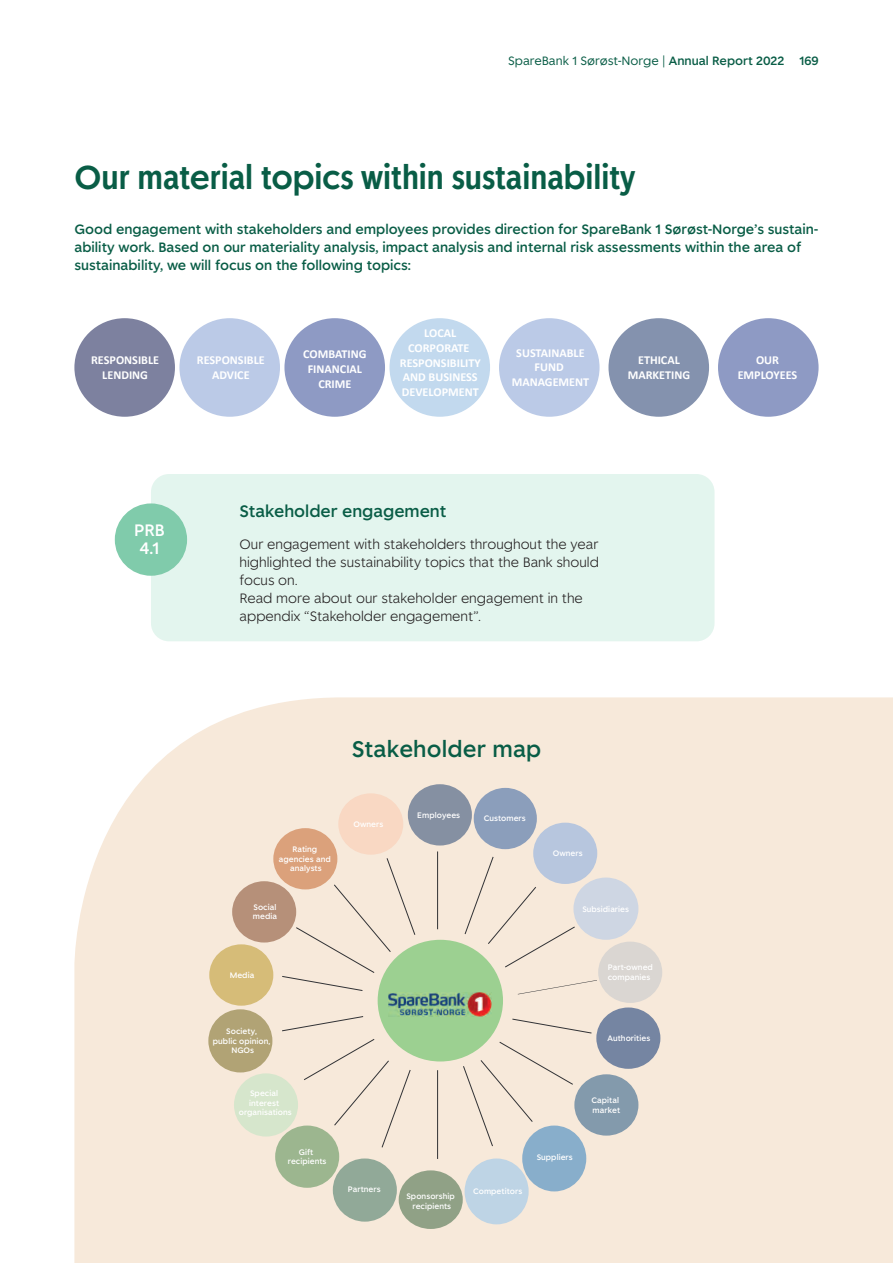
<style>
.page{position:relative;width:893px;height:1263px;background:#fff}
.page>*{position:absolute;margin:0;border:0;box-sizing:border-box;transform-origin:0 0}
.t1{font:500 33px "Spare Bank 1 Title";color:#095d46}
.t2{font:500 22.5px "Spare Bank 1";letter-spacing:.005em;color:#095d46}
.t3{font:500 16.5px "Spare Bank 1";color:#095d46}
.t4{font:500 16.5px/18px "Spare Bank 1";color:#fff;text-align:center}
.t5{font:500 13.5px/18px "Spare Bank 1";color:#095d46}
.t6{font:300 13.5px/18px "Spare Bank 1";color:#231f20}
.t7{font:700 12.15px/14.5px "Calibri";color:#fff;text-align:center}
.t8{font:12px "Spare Bank 1";color:#095d46}
.t9{font:500 12px "Spare Bank 1";color:#095d46}
.t10{font:500 7.95px/9.4px "Spare Bank 1";letter-spacing:.005em;color:#fff;text-align:center}
.s1{font-weight:500}
</style>
<div class="page">
<div style="left:74px;top:697px;width:819px;height:566px;background:#f7e9da"></div>
<div style="left:151px;top:474px;width:564px;height:167px;background:#e3f5ee;border-radius:18px"></div>
<div style="left:378px;top:940px;width:125px;height:121px;background:#9cd091;border-radius:50%"></div>
<hr style="left:437px;top:851px;width:1px;height:78px;background:#313235">
<div style="left:408px;top:784px;width:64px;height:61px;background:#8590a2;border-radius:50%"></div>
<div style="left:474px;top:788px;width:63px;height:61px;background:#8b9ebb;border-radius:50%"></div>
<div style="left:533px;top:823px;width:64px;height:61px;background:#b7c6de;border-radius:50%"></div>
<svg style="left:464px;top:856px;width:111px;height:112px;background:#ebe1d4"></svg>
<div style="left:573px;top:877px;width:65px;height:63px;background:#ced6e3;border-radius:50%"></div>
<svg style="left:518px;top:980px;width:79px;height:14px"></svg>
<div style="left:598px;top:942px;width:64px;height:61px;background:#dad6d2;border-radius:50%"></div>
<svg style="left:512px;top:1018px;width:80px;height:15px"></svg>
<div style="left:596px;top:1007px;width:64px;height:62px;background:#7585a2;border-radius:50%"></div>
<div style="left:574px;top:1074px;width:64px;height:61px;background:#839aac;border-radius:50%"></div>
<div style="left:522px;top:1125px;width:64px;height:66px;background:#88aecb;border-radius:50%"></div>
<svg style="left:463px;top:1041px;width:110px;height:106px;background:#e9e0d3"></svg>
<div style="left:465px;top:1158px;width:64px;height:66px;background:#bed4e5;border-radius:50%"></div>
<hr style="left:437px;top:1070px;width:1px;height:89px;background:#313235">
<div style="left:399px;top:1170px;width:64px;height:59px;background:#90a186;border-radius:50%"></div>
<div style="left:333px;top:1158px;width:64px;height:63px;background:#91a998;border-radius:50%"></div>
<div style="left:275px;top:1125px;width:64px;height:63px;background:#9cb68f;border-radius:50%"></div>
<svg style="left:303px;top:1039px;width:108px;height:109px;background:#ece2d1"></svg>
<div style="left:234px;top:1073px;width:64px;height:63px;background:#d6e6cc;border-radius:50%"></div>
<svg style="left:282px;top:1016px;width:82px;height:15px"></svg>
<div style="left:208px;top:1009px;width:64px;height:63px;background:#b1a375;border-radius:50%"></div>
<div style="left:209px;top:944px;width:64px;height:62px;background:#d6bc78;border-radius:50%"></div>
<div style="left:232px;top:881px;width:64px;height:61px;background:#b69079;border-radius:50%"></div>
<div style="left:273px;top:828px;width:64px;height:61px;background:#dba17b;border-radius:50%"></div>
<svg style="left:282px;top:858px;width:133px;height:133px"></svg>
<div style="left:338px;top:793px;width:65px;height:62px;background:#f9d8c3;border-radius:50%"></div>
<img style="left:389px;top:993px;width:102px;height:24px">
<div style="left:115px;top:503px;width:72px;height:73px;background:#80cbab;border-radius:50%"></div>
<div style="left:74px;top:318px;width:101px;height:99px;background:#7d819f;border-radius:50%"></div>
<div style="left:284px;top:318px;width:101px;height:99px;background:#8e9ac4;border-radius:50%"></div>
<div style="left:179px;top:318px;width:101px;height:99px;background:#bbcae7;border-radius:50%"></div>
<div style="left:389px;top:318px;width:101px;height:99px;background:#c2d9ee;border-radius:50%"></div>
<div style="left:608px;top:318px;width:101px;height:99px;background:#8492ae;border-radius:50%"></div>
<div style="left:499px;top:318px;width:101px;height:99px;background:#bbcae7;border-radius:50%"></div>
<div style="left:718px;top:318px;width:101px;height:99px;background:#8e9ac4;border-radius:50%"></div>
<h3 class="t8" style="left:508px;top:52px;width:278px">SpareBank 1 Sørøst-Norge | <span class="s1">Annual Report 2022</span></h3>
<h3 class="t9" style="left:799px;top:52px;width:21px">169</h3>
<h1 class="t1" style="left:74px;top:155px;width:562px">Our material topics within sustainability</h1>
<p class="t5" style="left:74px;top:220px;width:745px">Good engagement with stakeholders and employees provides direction for SpareBank 1 Sørøst-Norge’s sustain&shy;ability work. Based on our materiality analysis, impact analysis and internal risk assessments within the area of sustainability, we will focus on the following topics:</p>
<h3 class="t7" style="left:91px;top:353px;width:70px">RESPONSIBLE<br>LENDING</h3>
<h3 class="t7" style="left:197px;top:353px;width:70px">RESPONSIBLE<br>ADVICE</h3>
<h3 class="t7" style="left:303px;top:347px;width:65px">COMBATING<br>FINANCIAL<br>CRIME</h3>
<h3 class="t7" style="left:400px;top:326px;width:82px">LOCAL<br>CORPORATE<br>RESPONSIBILITY<br>AND BUSINESS<br>DEVELOPMENT</h3>
<h3 class="t7" style="left:512px;top:345px;width:79px">SUSTAINABLE<br>FUND<br>MANAGEMENT</h3>
<h3 class="t7" style="left:628px;top:353px;width:64px">ETHICAL<br>MARKETING</h3>
<h3 class="t7" style="left:738px;top:353px;width:61px">OUR<br>EMPLOYEES</h3>
<h3 class="t3" style="left:240px;top:501px;width:208px">Stakeholder engagement</h3>
<h3 class="t4" style="left:134px;top:520px;width:32px">PRB<br>4.1</h3>
<h3 class="t6" style="left:240px;top:535px;width:361px">Our engagement with stakeholders throughout the year highlighted the sustainability topics that the Bank should focus on.<br>Read more about our stakeholder engagement in the appendix “Stakeholder engagement”.</h3>
<h2 class="t2" style="left:352px;top:734px;width:191px">Stakeholder map</h2>
<p class="t10" style="left:279px;top:845px;width:54px">Rating agencies and analysts</p>
<p class="t10" style="left:253px;top:902px;width:26px;text-align:left">Social media</p>
<p class="t10" style="left:353px;top:819px;width:31px">Owners</p>
<p class="t10" style="left:230px;top:970px;width:26px">Media</p>
<p class="t10" style="left:213px;top:1026px;width:59px">Society,<br>public opinion,<br>NGOs</p>
<p class="t10" style="left:239px;top:1088px;width:55px">Special interest organisations</p>
<p class="t10" style="left:288px;top:1147px;width:40px">Gift recipients</p>
<p class="t10" style="left:348px;top:1184px;width:34px">Partners</p>
<p class="t10" style="left:417px;top:810px;width:44px">Employees</p>
<p class="t10" style="left:484px;top:813px;width:44px">Customers</p>
<p class="t10" style="left:553px;top:848px;width:31px">Owners</p>
<p class="t10" style="left:582px;top:904px;width:48px">Subsidiaries</p>
<p class="t10" style="left:608px;top:962px;width:47px;text-align:left">Part-owned companies</p>
<p class="t10" style="left:607px;top:1033px;width:44px">Authorities</p>
<p class="t10" style="left:406px;top:1191px;width:50px">Sponsorship recipients</p>
<p class="t10" style="left:473px;top:1186px;width:51px">Competitors</p>
<p class="t10" style="left:537px;top:1153px;width:38px">Suppliers</p>
<p class="t10" style="left:591px;top:1095px;width:30px;text-align:left">Capital market</p>
</div>
